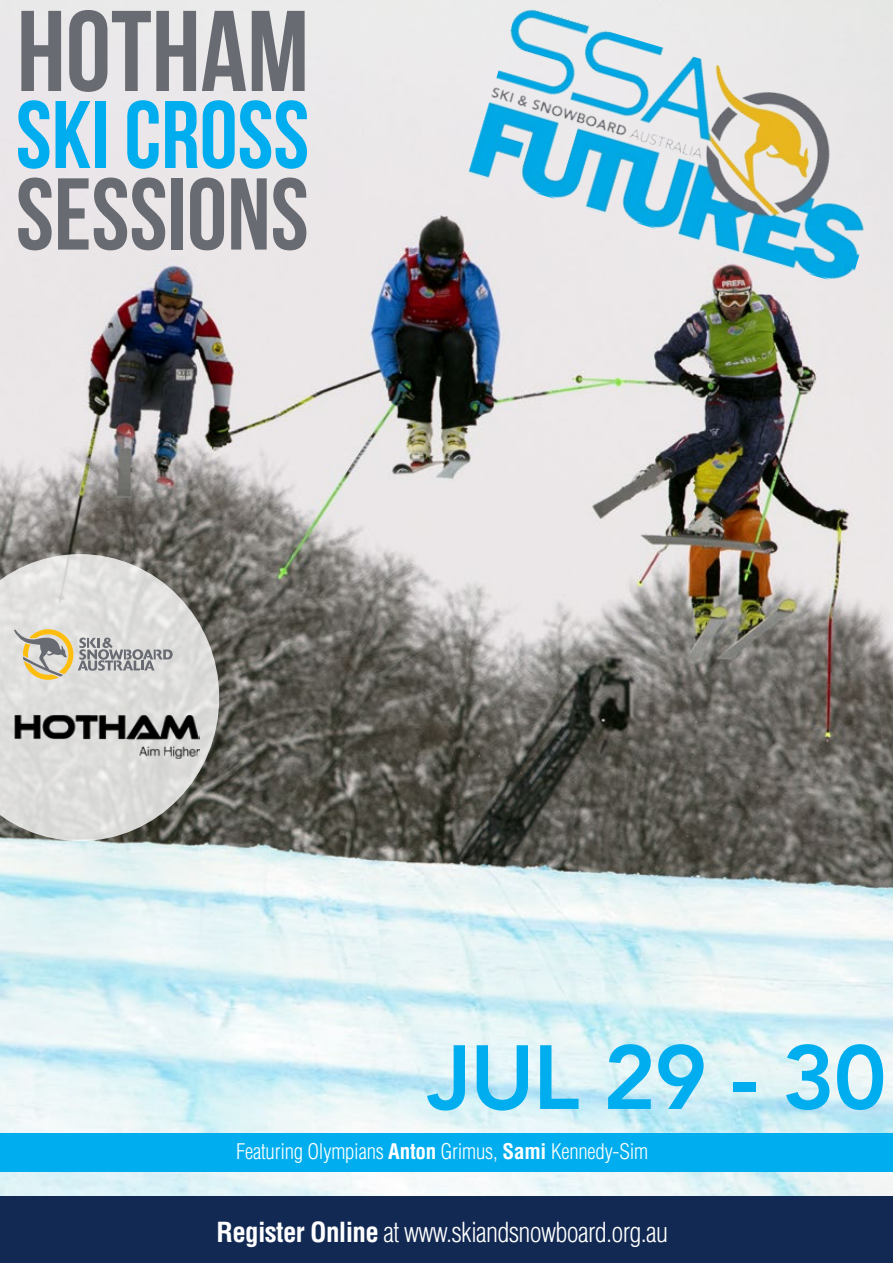
<style>
.page{position:relative;width:893px;height:1263px;background:#fff}
.page>*{position:absolute;margin:0;border:0;box-sizing:border-box;transform-origin:0 0}
.t1{font:114.45px "Bebas Neue";color:#696b73}
.t2{font:101.85px "Bebas Neue";color:#696b73}
.t3{font:95.7px "Bebas Neue";color:#00aeef}
.t4{font:800 90px "Avenir LT Std";letter-spacing:-.02em;color:#00aeef}
.t5{font:300 condensed 27px "Helvetica LT Std";letter-spacing:-.025em;color:#fff}
.t6{font:300 condensed 21px "Helvetica LT Std";letter-spacing:-.01em;color:#fff}
.s1{font-weight:700}
</style>
<div class="page">
<img style="left:0;top:0;width:893px;height:1196px">
<div style="left:0;top:1133px;width:893px;height:39px;background:#00aeef"></div>
<div style="left:0;top:1196px;width:893px;height:67px;background:#122953"></div>
<svg style="left:0;top:554px;width:219px;height:287px;background:#c3c2c0"></svg>
<svg style="left:14px;top:629px;width:159px;height:51px;background:#c8c3b7"></svg>
<img style="left:468px;top:5px;width:425px;height:281px">
<img style="left:14px;top:714px;width:186px;height:44px">
<h1 class="t1" style="left:17px;top:-11px;width:294px">HOTHAM</h1>
<h3 class="t3" style="left:16px;top:82px;width:295px">SKI CROSS</h3>
<h2 class="t2" style="left:16px;top:159px;width:294px">SESSIONS</h2>
<h3 class="t4" style="left:427px;top:1024px;width:462px">JUL 29 - 30</h3>
<p class="t6" style="left:236px;top:1138px;width:413px">Featuring Olympians <span class="s1">Anton</span> Grimus, <span class="s1">Sami</span> Kennedy-Sim</p>
<p class="t5" style="left:217px;top:1216px;width:453px"><span class="s1">Register Online</span> at www.skiandsnowboard.org.au</p>
</div>
